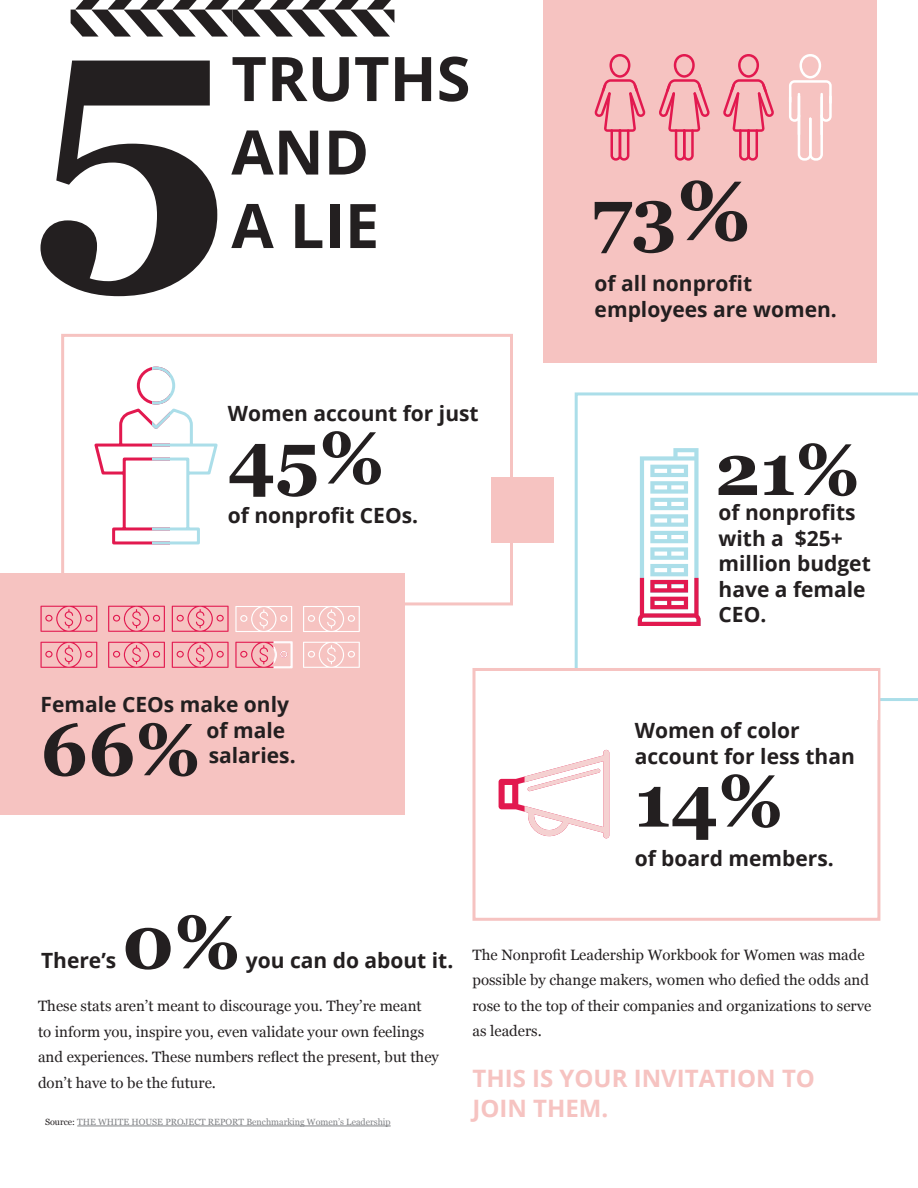
<style>
.page{position:relative;width:918px;height:1188px;background:#fff}
.page>*{position:absolute;margin:0;border:0;box-sizing:border-box;transform-origin:0 0}
.t1{font:700 333.75px "Georgia";color:#231f20}
.t2{font:700 75px "Georgia";color:#231f20}
.t3{font:700 73.5px "Georgia";color:#231f20}
.t4{font:700 72.6px "Georgia";color:#231f20}
.t5{font:700 61.5px/73.5px "Open Sans";color:#231f20}
.t6{font:700 24px/30px "Open Sans";color:#f6c3c1}
.t7{font:700 21px/25.5px "Open Sans";color:#231f20}
.t8{font:15px/25.5px "Georgia";color:#231f20}
.t9{font:9px "Georgia";color:#808285}
.s1{font-size:83.85px}
.s2{color:#231f20}
</style>
<div class="page">
<div style="left:61px;top:334px;width:452px;height:271px;border:3px solid #f6c3c1"></div>
<svg style="left:94px;top:366px;width:124px;height:179px"></svg>
<svg style="left:71px;top:0;width:323px;height:37px"></svg>
<div style="left:543px;top:0;width:333px;height:362px;background:#f6c3c1"></div>
<svg style="left:575px;top:392px;width:343px;height:309px"></svg>
<svg style="left:595px;top:54px;width:50px;height:107px"></svg>
<svg style="left:723px;top:54px;width:51px;height:107px"></svg>
<svg style="left:659px;top:54px;width:51px;height:107px"></svg>
<svg style="left:789px;top:54px;width:43px;height:107px"></svg>
<div style="left:0;top:573px;width:405px;height:242px;background:#f6c3c1"></div>
<div style="left:491px;top:477px;width:63px;height:66px;background:#f6c3c1"></div>
<svg style="left:41px;top:606px;width:56px;height:26px"></svg>
<svg style="left:108px;top:606px;width:57px;height:26px"></svg>
<svg style="left:172px;top:606px;width:57px;height:26px"></svg>
<svg style="left:41px;top:642px;width:56px;height:26px"></svg>
<svg style="left:108px;top:642px;width:57px;height:26px"></svg>
<svg style="left:172px;top:642px;width:57px;height:26px"></svg>
<svg style="left:235px;top:606px;width:57px;height:26px"></svg>
<svg style="left:303px;top:606px;width:57px;height:26px"></svg>
<svg style="left:303px;top:642px;width:57px;height:26px"></svg>
<svg style="left:235px;top:641px;width:58px;height:27px"></svg>
<svg style="left:499px;top:750px;width:110px;height:88px"></svg>
<div style="left:472px;top:668px;width:408px;height:253px;border:3px solid #f6c3c1"></div>
<hr style="left:77px;top:1126px;width:314px;height:1px;background:#808285">
<svg style="left:638px;top:448px;width:63px;height:178px"></svg>
<div style="left:571px;top:671px;width:307px;height:49px;background:#fff"></div>
<h1 class="t1" style="left:31px;top:-131px;width:201px">5</h1>
<h3 class="t5" style="left:231px;top:40px;width:241px">TRUTHS<br>AND<br>A LIE</h3>
<h3 class="t7" style="left:228px;top:400px;width:252px">Women account for just</h3>
<h3 class="t3" style="left:228px;top:403px;width:158px">45%</h3>
<h3 class="t7" style="left:228px;top:502px;width:192px">of nonprofit CEOs.</h3>
<h3 class="t7" style="left:40px;top:691px;width:250px">Female CEOs make only</h3>
<h3 class="t3" style="left:40px;top:694px;width:161px">66%</h3>
<h3 class="t7" style="left:207px;top:717px;width:91px">of male salaries.</h3>
<h3 class="t4" style="left:592px;top:160px;width:161px">73<span class="s1">%</span></h3>
<h3 class="t7" style="left:595px;top:270px;width:244px">of all nonprofit employees are women.</h3>
<h3 class="t4" style="left:715px;top:415px;width:146px">21%</h3>
<h3 class="t7" style="left:719px;top:500px;width:154px">of nonprofits with a $25+ million budget have a female<br>CEO.</h3>
<h3 class="t7" style="left:635px;top:717px;width:222px">Women of color account for less than</h3>
<h3 class="t3" style="left:635px;top:746px;width:150px">14%</h3>
<h3 class="t7" style="left:635px;top:845px;width:201px">of board members.</h3>
<h3 class="t7" style="left:41px;top:947px;width:77px">There’s</h3>
<h2 class="t2" style="left:122px;top:886px;width:120px">0%</h2>
<h3 class="t7" style="left:246px;top:947px;width:209px">you can do about it.</h3>
<p class="t8" style="left:38px;top:993px;width:402px">These stats aren’t meant to discourage you. They’re meant<br>to inform you, inspire you, even validate your own feelings and experiences. These numbers reflect the present, but they don’t have to be the future.</p>
<p class="t9" style="left:45px;top:1115px;width:347px"><span class="s2">Source:</span> THE WHITE HOUSE PROJECT REPORT Benchmarking Women’s Leadership</p>
<p class="t8" style="left:472px;top:941px;width:400px">The Nonprofit Leadership Workbook for Women was made possible by change makers, women who defied the odds and rose to the top of their companies and organizations to serve as leaders.</p>
<h3 class="t6" style="left:472px;top:1062px;width:344px">THIS IS YOUR INVITATION TO<br>JOIN THEM.</h3>
</div>
